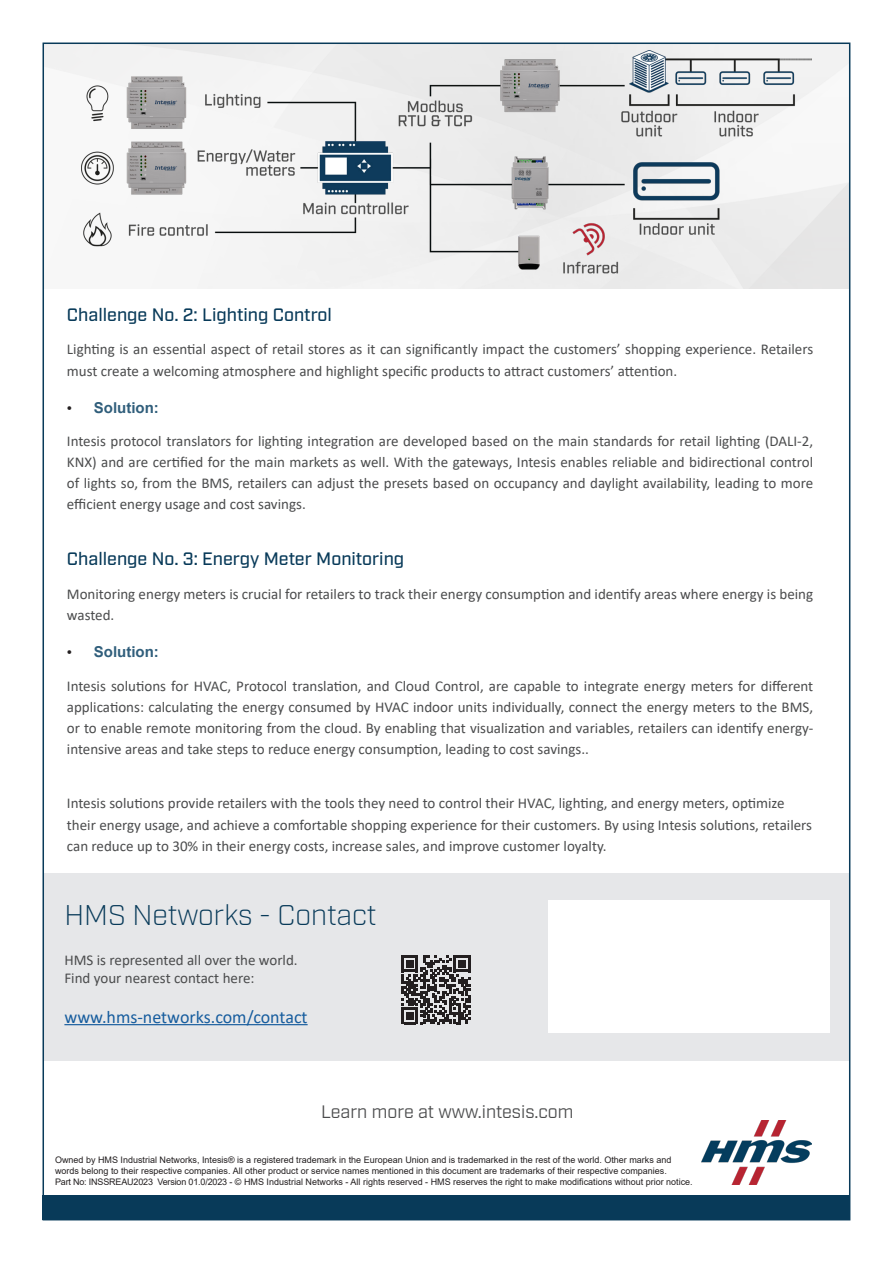
<style>
.page{position:relative;width:893px;height:1263px;background:#fff}
.page>*{position:absolute;margin:0;border:0;box-sizing:border-box;transform-origin:0 0}
.t1{font:300 28.5px "Industry";color:#083a59}
.t2{font:500 18px "Industry";color:#083a59}
.t3{font:18px "Calibri";color:#175d9e}
.t4{font:18px "Industry";color:#4b4c4d}
.Bodytext{font:15px/21px "Calibri";color:#4b4c4d}
.t5{font:700 15px "Arial";color:#305e7b}
.fieldbus_features_te{font:9px/10.8px "Arial";color:#231f20}
.s1{font-family:"Garamond";font-weight:400;color:#231f20}
</style>
<div class="page">
<div style="left:43px;top:1195px;width:807px;height:24px;background:#083a59"></div>
<img style="left:702px;top:1120px;width:109px;height:64px">
<img style="left:46px;top:46px;width:801px;height:242px">
<div style="left:44px;top:873px;width:805px;height:188px;background:#e6e7e9"></div>
<div style="left:548px;top:900px;width:282px;height:132px;background:#fff"></div>
<hr style="left:64px;top:1024px;width:244px;height:1px;background:#175d9e">
<svg style="left:402px;top:955px;width:68px;height:69px"></svg>
<img style="left:82px;top:50px;width:729px;height:232px">
<p class="t2" style="left:67px;top:304px;width:267px">Challenge No. 2: Lighting Control</p>
<p class="Bodytext" style="left:67px;top:338px;width:748px;line-height:21.6px">Lighting is an essential aspect of retail stores as it can significantly impact the customers’ shopping experience. Retailers must create a welcoming atmosphere and highlight specific products to attract customers’ attention.</p>
<p class="t5" style="left:67px;top:397px;width:93px"><span class="s1">•</span> Solution:</p>
<p class="Bodytext" style="left:67px;top:431px;width:748px;text-align:justify">Intesis protocol translators for lighting integration are developed based on the main standards for retail lighting (DALI-2, KNX) and are certified for the main markets as well. With the gateways, Intesis enables reliable and bidirectional control of lights so, from the BMS, retailers can adjust the presets based on occupancy and daylight availability, leading to more efficient energy usage and cost savings.</p>
<p class="t2" style="left:67px;top:548px;width:339px">Challenge No. 3: Energy Meter Monitoring</p>
<p class="Bodytext" style="left:67px;top:582px;width:748px;line-height:21.6px">Monitoring energy meters is crucial for retailers to track their energy consumption and identify areas where energy is being wasted.</p>
<p class="t5" style="left:67px;top:641px;width:93px"><span class="s1">•</span> Solution:</p>
<p class="Bodytext" style="left:67px;top:675px;width:748px;text-align:justify">Intesis solutions for HVAC, Protocol translation, and Cloud Control, are capable to integrate energy meters for different applications: calculating the energy consumed by HVAC indoor units individually, connect the energy meters to the BMS, or to enable remote monitoring from the cloud. By enabling that visualization and variables, retailers can identify energy&shy;intensive areas and take steps to reduce energy consumption, leading to cost savings..</p>
<p class="Bodytext" style="left:67px;top:793px;width:747px">Intesis solutions provide retailers with the tools they need to control their HVAC, lighting, and energy meters, optimize their energy usage, and achieve a comfortable shopping experience for their customers. By using Intesis solutions, retailers can reduce up to 30% in their energy costs, increase sales, and improve customer loyalty.</p>
<p class="t1" style="left:64px;top:898px;width:314px">HMS Networks - Contact</p>
<p class="Bodytext" style="left:64px;top:951px;width:235px;line-height:18px">HMS is represented all over the world.<br>Find your nearest contact here:</p>
<p class="t3" style="left:64px;top:1004px;width:245px">www.hms-networks.com/contact</p>
<p class="t4" style="left:321px;top:1101px;width:254px">Learn more at www.intesis.com</p>
<p class="fieldbus_features_te" style="left:55px;top:1155px;width:618px">Owned by HMS Industrial Networks, Intesis® is a registered trademark in the European Union and is trademarked in the rest of the world. Other marks and words belong to their respective companies. All other product or service names mentioned in this document are trademarks of their respective companies.</p>
<p class="fieldbus_features_te" style="left:55px;top:1176px;width:639px">Part No: INSSREAU2023 Version 01.0/2023 - © HMS Industrial Networks - All rights reserved - HMS reserves the right to make modifications without prior notice.</p>
</div>
